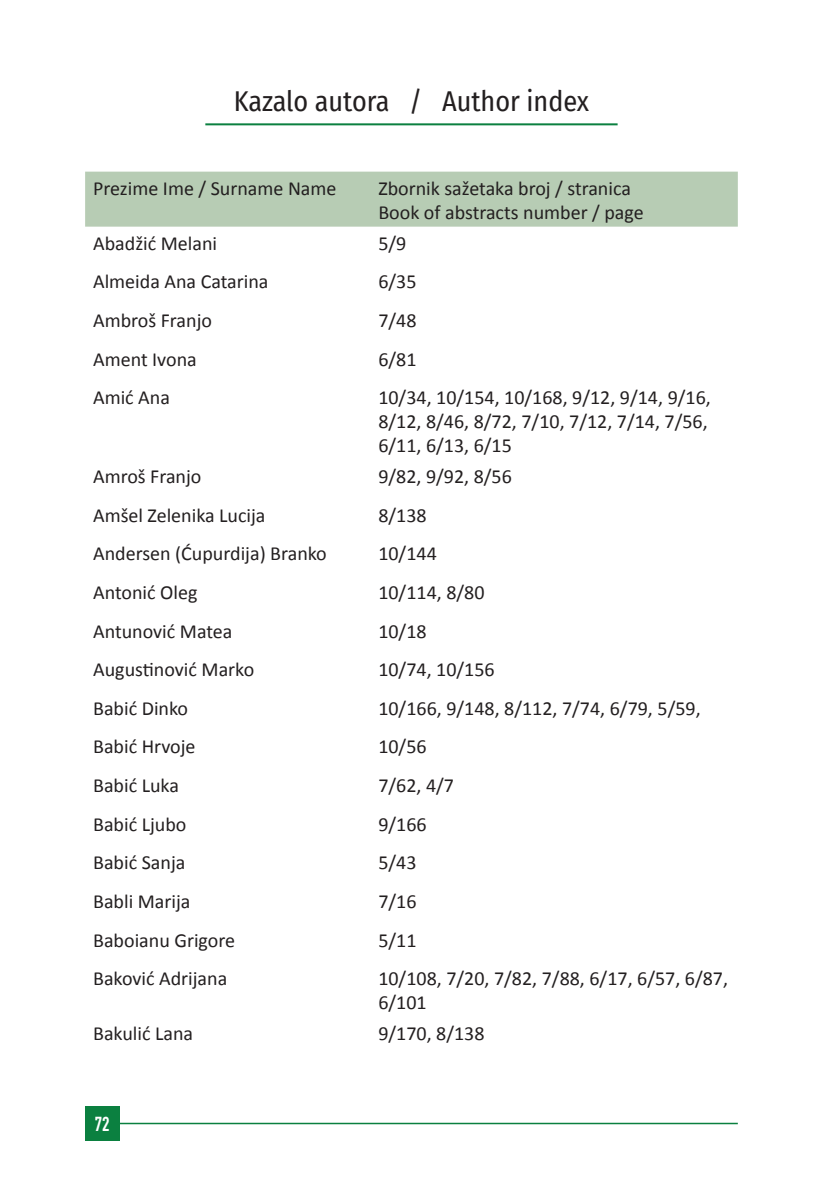
<style>
.page{position:relative;width:840px;height:1191px;background:#fff}
.page>*{position:absolute;margin:0;border:0;box-sizing:border-box;transform-origin:0 0}
.t1{font:28px "Fira Sans Condensed";color:#231f20}
.t2{font:20px/24px "Calibri";color:#231f20}
.t3{font:700 20px "DIN Condensed";color:#fff}
</style>
<div class="page">
<hr style="left:112px;top:1122px;width:625px;height:2px;background:#0b8040">
<div style="left:85px;top:1106px;width:34px;height:34px;background:#0b8040"></div>
<hr style="left:205px;top:123px;width:412px;height:2px;background:#0b8040">
<div style="left:85px;top:172px;width:652px;height:55px;background:#b7ccb4"></div>
<h1 class="t1" style="left:233px;top:80px;width:357px">Kazalo autora / Author index</h1>
<p class="t2" style="left:93px;top:175px;width:245px">Prezime Ime / Surname Name</p>
<p class="t2" style="left:378px;top:175px;width:267px">Zbornik sažetaka broj / stranica<br>Book of abstracts number / page</p>
<p class="t2" style="left:93px;top:230px;width:125px">Abadžić Melani</p>
<p class="t2" style="left:378px;top:230px;width:30px">5/9</p>
<p class="t2" style="left:93px;top:269px;width:177px">Almeida Ana Catarina</p>
<p class="t2" style="left:378px;top:269px;width:40px">6/35</p>
<p class="t2" style="left:93px;top:307px;width:120px">Ambroš Franjo</p>
<p class="t2" style="left:378px;top:307px;width:40px">7/48</p>
<p class="t2" style="left:93px;top:346px;width:105px">Ament Ivona</p>
<p class="t2" style="left:378px;top:346px;width:40px">6/81</p>
<p class="t2" style="left:93px;top:384px;width:78px">Amić Ana</p>
<p class="t2" style="left:378px;top:384px;width:334px">10/34, 10/154, 10/168, 9/12, 9/14, 9/16,<br>8/12, 8/46, 8/72, 7/10, 7/12, 7/14, 7/56,<br>6/11, 6/13, 6/15</p>
<p class="t2" style="left:93px;top:463px;width:110px">Amroš Franjo</p>
<p class="t2" style="left:378px;top:463px;width:135px">9/82, 9/92, 8/56</p>
<p class="t2" style="left:93px;top:502px;width:174px">Amšel Zelenika Lucija</p>
<p class="t2" style="left:378px;top:502px;width:50px">8/138</p>
<p class="t2" style="left:93px;top:541px;width:235px">Andersen (Ćupurdija) Branko</p>
<p class="t2" style="left:378px;top:541px;width:60px">10/144</p>
<p class="t2" style="left:93px;top:579px;width:106px">Antonić Oleg</p>
<p class="t2" style="left:378px;top:579px;width:108px">10/114, 8/80</p>
<p class="t2" style="left:93px;top:618px;width:141px">Antunović Matea</p>
<p class="t2" style="left:378px;top:618px;width:50px">10/18</p>
<p class="t2" style="left:93px;top:656px;width:162px">Augustinović Marko</p>
<p class="t2" style="left:378px;top:656px;width:118px">10/74, 10/156</p>
<p class="t2" style="left:93px;top:695px;width:96px">Babić Dinko</p>
<p class="t2" style="left:378px;top:695px;width:323px">10/166, 9/148, 8/112, 7/74, 6/79, 5/59,</p>
<p class="t2" style="left:93px;top:734px;width:104px">Babić Hrvoje</p>
<p class="t2" style="left:378px;top:734px;width:50px">10/56</p>
<p class="t2" style="left:93px;top:772px;width:87px">Babić Luka</p>
<p class="t2" style="left:378px;top:772px;width:77px">7/62, 4/7</p>
<p class="t2" style="left:93px;top:811px;width:95px">Babić Ljubo</p>
<p class="t2" style="left:378px;top:811px;width:50px">9/166</p>
<p class="t2" style="left:93px;top:849px;width:94px">Babić Sanja</p>
<p class="t2" style="left:378px;top:849px;width:40px">5/43</p>
<p class="t2" style="left:93px;top:888px;width:99px">Babli Marija</p>
<p class="t2" style="left:378px;top:888px;width:40px">7/16</p>
<p class="t2" style="left:93px;top:927px;width:143px">Baboianu Grigore</p>
<p class="t2" style="left:378px;top:927px;width:40px">5/11</p>
<p class="t2" style="left:93px;top:965px;width:136px">Baković Adrijana</p>
<p class="t2" style="left:378px;top:965px;width:351px">10/108, 7/20, 7/82, 7/88, 6/17, 6/57, 6/87,<br>6/101</p>
<p class="t2" style="left:93px;top:1020px;width:101px">Bakulić Lana</p>
<p class="t2" style="left:378px;top:1020px;width:108px">9/170, 8/138</p>
<p class="t3" style="left:95px;top:1110px;width:16px">72</p>
</div>
